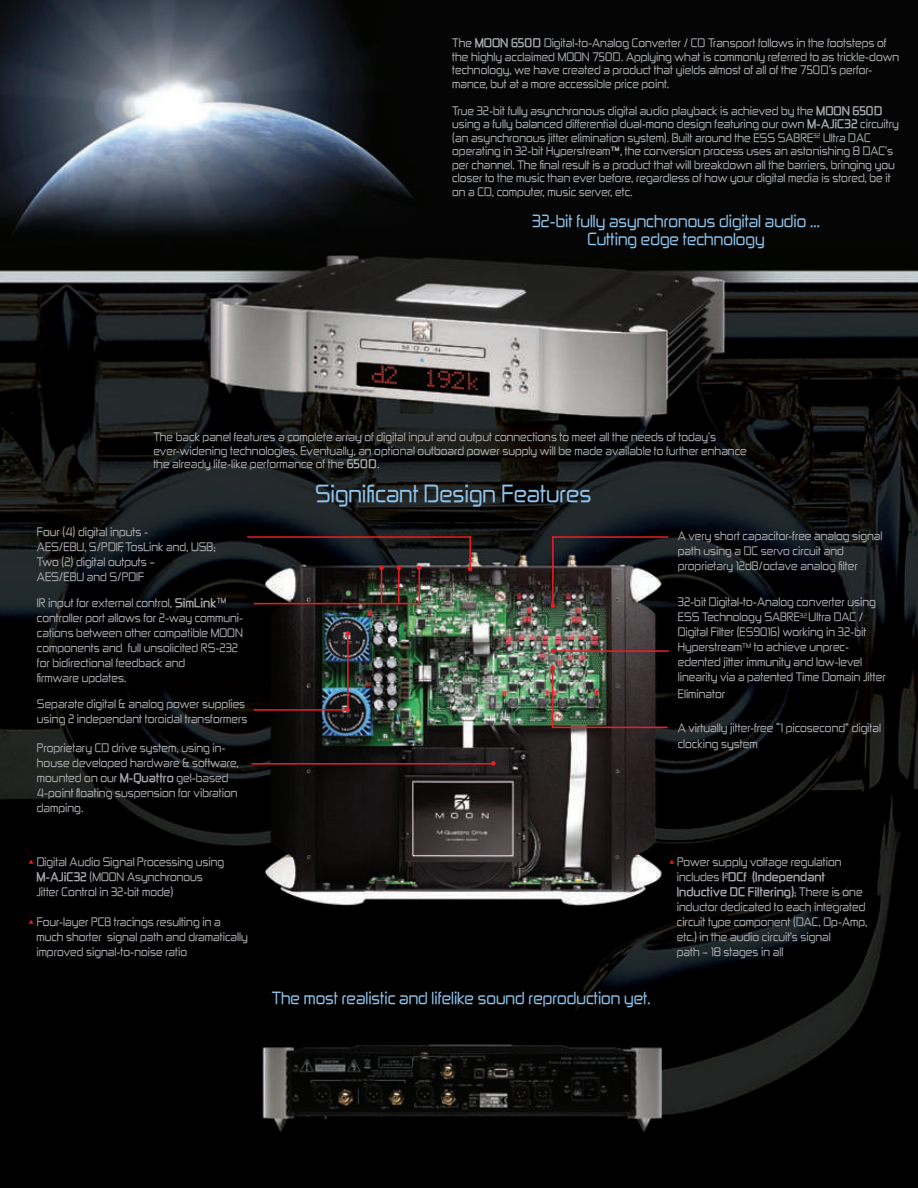
<style>
.page{position:relative;width:918px;height:1188px;background:#fff}
.page>*{position:absolute;margin:0;border:0;box-sizing:border-box;transform-origin:0 0}
.t1{font:21px "Zekton";color:#8fc1e8}
.t2{font:15px/18px "Zekton";color:#8fc1e8;text-align:center}
.t3{font:10.5px/15px "Zekton";color:#a8a9ad}
.s1{font-weight:700}
.s2{color:#ee1d23}
</style>
<div class="page">
<img style="left:0;top:0;width:918px;height:1188px">
<hr style="left:552px;top:727px;width:116px;height:1px;background:#ee1d23">
<svg style="left:550px;top:665px;width:5px;height:5px"></svg>
<hr style="left:552px;top:536px;width:116px;height:2px;background:#ee1d23">
<svg style="left:551px;top:649px;width:4px;height:4px"></svg>
<hr style="left:552px;top:669px;width:1px;height:59px;background:#ee1d23">
<svg style="left:491px;top:761px;width:5px;height:5px"></svg>
<hr style="left:251px;top:763px;width:243px;height:2px;background:#ee1d23">
<hr style="left:552px;top:536px;width:2px;height:69px;background:#ee1d23">
<hr style="left:247px;top:536px;width:223px;height:2px;background:#ee1d23">
<hr style="left:469px;top:536px;width:2px;height:32px;background:#ee1d23">
<svg style="left:468px;top:567px;width:4px;height:4px"></svg>
<hr style="left:254px;top:709px;width:95px;height:2px;background:#ee1d23">
<hr style="left:347px;top:632px;width:2px;height:79px;background:#ee1d23">
<svg style="left:551px;top:603px;width:4px;height:5px"></svg>
<hr style="left:553px;top:650px;width:116px;height:2px;background:#ee1d23">
<hr style="left:254px;top:603px;width:166px;height:1px;background:#ee1d23">
<hr style="left:418px;top:568px;width:2px;height:35px;background:#ee1d23">
<hr style="left:398px;top:568px;width:2px;height:35px;background:#ee1d23">
<hr style="left:381px;top:568px;width:1px;height:35px;background:#ee1d23">
<svg style="left:417px;top:566px;width:4px;height:4px"></svg>
<svg style="left:397px;top:566px;width:4px;height:4px"></svg>
<svg style="left:379px;top:566px;width:5px;height:4px"></svg>
<svg style="left:346px;top:631px;width:4px;height:5px"></svg>
<p class="t3" style="left:452px;top:36px;width:448px;line-height:13.5px">The <span class="s1">MOON 650D</span> Digital-to-Analog Converter / CD Transport follows in the footsteps of the highly acclaimed MOON 750D. Applying what is commonly referred to as trickle-down technology, we have created a product that yields almost of all of the 750D’s perfor&shy;mance, but at a more accessible price point.</p>
<p class="t3" style="left:452px;top:103px;width:448px;line-height:13.5px">True 32-bit fully asynchronous digital audio playback is achieved by the <span class="s1">MOON 650D </span>using a fully balanced differential dual-mono design featuring our own <span class="s1">M-AJiC32</span> circuitry (an asynchronous jitter elimination system). Built around the ESS SABRE<sup>32</sup> Ultra DAC operating in 32-bit Hyperstream™, the conversion process uses an astonishing 8 DAC’s per channel. The final result is a product that will breakdown all the barriers, bringing you closer to the music than ever before, regardless of how your digital media is stored, be it on a CD, computer, music server, etc.</p>
<h2 class="t2" style="left:532px;top:212px;width:289px">32-bit fully asynchronous digital audio …<br>Cutting edge technology</h2>
<p class="t3" style="left:153px;top:430px;width:595px;line-height:13.5px">The back panel features a complete array of digital input and output connections to meet all the needs of today’s ever-widening technologies. Eventually, an optional outboard power supply will be made available to further enhance the already life-like performance of the <span class="s1">650D</span>.</p>
<p class="t3" style="left:37px;top:524px;width:180px">Four (4) digital inputs -<br>AES/EBU, S/PDIF, TosLink and, USB;<br>Two (2) digital outputs –<br>AES/EBU and S/PDIF</p>
<p class="t3" style="left:37px;top:595px;width:208px">IR input for external control, <span class="s1">SimLink</span><sup>TM </sup>controller port allows for 2-way communi&shy;cations between other compatible MOON components and full unsolicited RS-232 for bidirectional feedback and<br>firmware updates.</p>
<p class="t3" style="left:37px;top:696px;width:212px">Separate digital &amp; analog power supplies using 2 independant toroidal transformers</p>
<h1 class="t1" style="left:315px;top:479px;width:278px">Significant Design Features</h1>
<p class="t3" style="left:678px;top:528px;width:206px">A very short capacitor-free analog signal path using a DC servo circuit and proprietary 12dB/octave analog filter</p>
<p class="t3" style="left:678px;top:594px;width:209px">32-bit Digital-to-Analog converter using ESS Technology SABRE<sup>32</sup> Ultra DAC / Digital Filter (ES9016) working in 32-bit Hyperstream<sup>TM</sup> to achieve unprec&shy;edented jitter immunity and low-level linearity via a patented Time Domain Jitter</p>
<p class="t3" style="left:678px;top:686px;width:49px">Eliminator</p>
<p class="t3" style="left:678px;top:720px;width:205px">A virtually jitter-free “1 picosecond” digital</p>
<p class="t3" style="left:37px;top:740px;width:190px">Proprietary CD drive system, using in-</p>
<p class="t3" style="left:678px;top:736px;width:81px">clocking system</p>
<p class="t3" style="left:37px;top:755px;width:203px">house developed hardware &amp; software, mounted on our <span class="s1">M-Quattro</span> gel-based<br>4-point floating suspension for vibration damping.</p>
<p class="t3" style="left:36px;top:854px;width:189px;text-indent:-8px"><span class="s2">•</span> Digital Audio Signal Processing using<br><span class="s1">M-AJiC32</span> (MOON Asynchronous<br>Jitter Control in 32-bit mode)</p>
<p class="t3" style="left:36px;top:914px;width:213px;text-indent:-8px"><span class="s2">•</span> Four-layer PCB tracings resulting in a much shorter signal path and dramatically improved signal-to-noise ratio</p>
<h2 class="t2" style="left:272px;top:988px;width:381px">The most realistic and lifelike sound reproduction yet.</h2>
<p class="t3" style="left:677px;top:854px;width:192px;text-indent:-8px"><span class="s2">•</span> Power supply voltage regulation includes <span class="s1">I</span><sup>2</sup><span class="s1">DCf (Independant Inductive DC Filtering)</span>; There is one inductor dedicated to each integrated circuit type component (DAC, Op-Amp, etc.) in the audio circuit’s signal<br>path – 18 stages in all</p>
</div>
